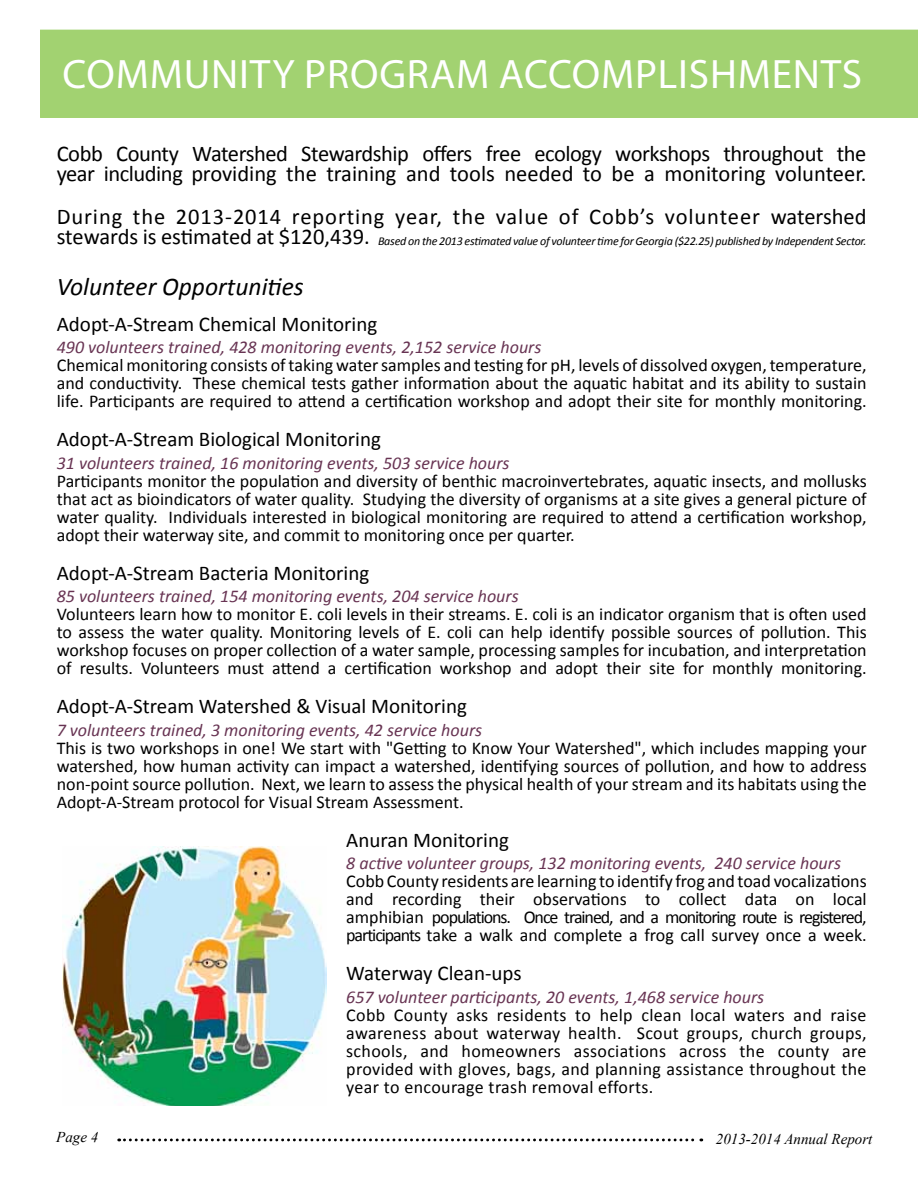
<style>
.page{position:relative;width:918px;height:1188px;background:#fff}
.page>*{position:absolute;margin:0;border:0;box-sizing:border-box;transform-origin:0 0}
.t1{font:41.25px "Myriad Pro";letter-spacing:.02em;color:#fff}
.t2{font:italic 25.5px "Calibri";color:#000}
.t3{font:22.5px/21px "Calibri";letter-spacing:-.02em;color:#000}
.t4{font:22.5px "Calibri";letter-spacing:.04em;color:#000}
.t5{font:21px "Calibri";color:#000}
.t6{font:18px/18px "Calibri";color:#000;text-align:justify}
.t7{font:italic 18px "Calibri";color:#683453}
.t8{font:italic 15px "Times New Roman";color:#000}
.t9{font:italic 12px "Calibri";letter-spacing:-.02em;color:#000}
.s1{font-style:normal;font-size:22.5px}
</style>
<div class="page">
<div style="left:40px;top:30px;width:878px;height:88px;background:#a2d271"></div>
<img style="left:62px;top:846px;width:265px;height:260px">
<svg style="left:119px;top:1139px;width:583px;height:2px"></svg>
<h1 class="t1" style="left:63px;top:49px;width:31px">COMM</h1>
<h1 class="t1" style="left:184px;top:49px;width:342px">UNITY PROGRAM ACCOMPL</h1>
<h1 class="t1" style="left:678px;top:49px;width:38px">ISHM</h1>
<h1 class="t1" style="left:772px;top:49px;width:70px">ENTS</h1>
<p class="t3" style="left:57px;top:141px;width:811px">Cobb County Watershed Stewardship offers free ecology workshops throughout the year including providing the training and tools needed to be a monitoring volunteer.</p>
<p class="t4" style="left:57px;top:202px;width:811px">During the 2013-2014 reporting year, the value of Cobb’s volunteer watershed</p>
<p class="t9" style="left:57px;top:233px;width:811px"><span class="s1">stewards is estimated at $120,439.</span> Based on the 2013 estimated value of volunteer time for Georgia ($22.25) published by Independent Sector.</p>
<h2 class="t2" style="left:57px;top:271px;width:249px">Volunteer Opportunities</h2>
<p class="t5" style="left:57px;top:311px;width:322px">Adopt-A-Stream Chemical Monitoring</p>
<p class="t7" style="left:57px;top:336px;width:486px">490 volunteers trained, 428 monitoring events, 2,152 service hours</p>
<p class="t6" style="left:57px;top:355px;width:811px">Chemical monitoring consists of taking water samples and testing for pH, levels of dissolved oxygen, temperature, and conductivity. These chemical tests gather information about the aquatic habitat and its ability to sustain life. Participants are required to attend a certification workshop and adopt their site for monthly monitoring.</p>
<p class="t5" style="left:57px;top:426px;width:326px">Adopt-A-Stream Biological Monitoring</p>
<p class="t7" style="left:57px;top:452px;width:454px">31 volunteers trained, 16 monitoring events, 503 service hours</p>
<p class="t6" style="left:57px;top:471px;width:812px">Participants monitor the population and diversity of benthic macroinvertebrates, aquatic insects, and mollusks that act as bioindicators of water quality. Studying the diversity of organisms at a site gives a general picture of water quality. Individuals interested in biological monitoring are required to attend a certification workshop, adopt their waterway site, and commit to monitoring once per quarter.</p>
<p class="t5" style="left:57px;top:560px;width:314px">Adopt-A-Stream Bacteria Monitoring</p>
<p class="t7" style="left:57px;top:585px;width:463px">85 volunteers trained, 154 monitoring events, 204 service hours</p>
<p class="t6" style="left:57px;top:604px;width:811px">Volunteers learn how to monitor E. coli levels in their streams. E. coli is an indicator organism that is often used to assess the water quality. Monitoring levels of E. coli can help identify possible sources of pollution. This workshop focuses on proper collection of a water sample, processing samples for incubation, and interpretation of results. Volunteers must attend a certification workshop and adopt their site for monthly monitoring.</p>
<p class="t5" style="left:57px;top:693px;width:412px">Adopt-A-Stream Watershed &amp; Visual Monitoring</p>
<p class="t7" style="left:57px;top:719px;width:427px">7 volunteers trained, 3 monitoring events, 42 service hours</p>
<p class="t6" style="left:57px;top:738px;width:812px">This is two workshops in one! We start with "Getting to Know Your Watershed", which includes mapping your watershed, how human activity can impact a watershed, identifying sources of pollution, and how to address non-point source pollution. Next, we learn to assess the physical health of your stream and its habitats using the Adopt-A-Stream protocol for Visual Stream Assessment.</p>
<p class="t5" style="left:346px;top:827px;width:164px">Anuran Monitoring</p>
<p class="t7" style="left:346px;top:852px;width:496px">8 active volunteer groups, 132 monitoring events, 240 service hours</p>
<p class="t6" style="left:346px;top:871px;width:522px">Cobb County residents are learning to identify frog and toad vocalizations and recording their observations to collect data on local amphibian populations. Once trained, and a monitoring route is registered, participants take a walk and complete a frog call survey once a week.</p>
<p class="t5" style="left:346px;top:960px;width:177px">Waterway Clean-ups</p>
<p class="t7" style="left:346px;top:986px;width:420px">657 volunteer participants, 20 events, 1,468 service hours</p>
<p class="t6" style="left:346px;top:1005px;width:522px">Cobb County asks residents to help clean local waters and raise awareness about waterway health. Scout groups, church groups, schools, and homeowners associations across the county are provided with gloves, bags, and planning assistance throughout the year to encourage trash removal efforts.</p>
<p class="t8" style="left:56px;top:1127px;width:44px">Page 4</p>
<p class="t8" style="left:716px;top:1128px;width:158px">2013-2014 Annual Report</p>
</div>
